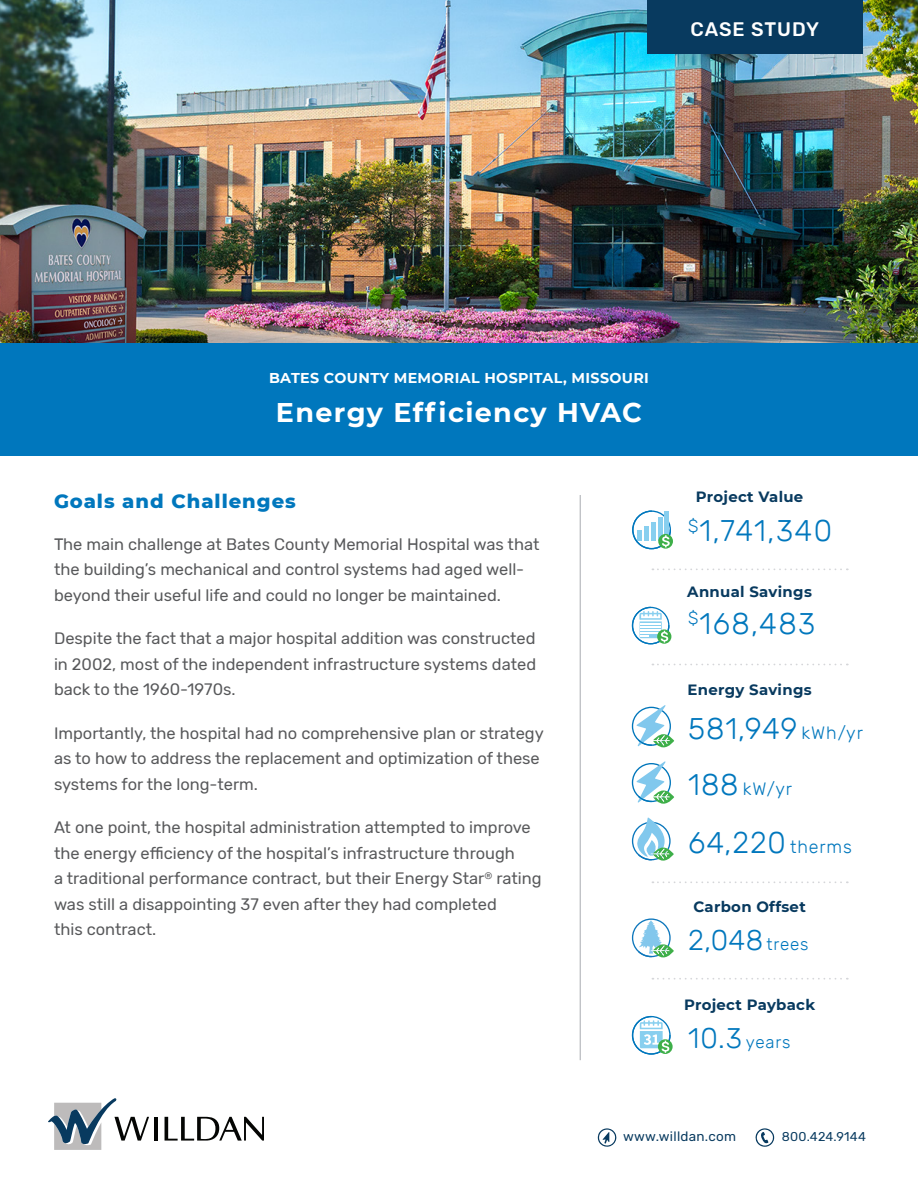
<style>
.page{position:relative;width:918px;height:1188px;background:#fff}
.page>*{position:absolute;margin:0;border:0;box-sizing:border-box;transform-origin:0 0}
.Stat{font:300 29.85px "Rubik";letter-spacing:.03em;color:#0077bd}
.Stat-2{font:300 28.35px "Rubik";color:#0077bd}
.Title__Project{font:700 27px "Montserrat";letter-spacing:.05em;color:#fff}
.Heading_1{font:800 19.5px "Montserrat";letter-spacing:.05em;color:#0077bd}
.t1{font:500 19.5px "Rubik";letter-spacing:.04em;color:#fff}
.Stat-3{font:300 17.85px "Rubik";color:#0077bd}
.Stat-4{font:300 16.95px "Rubik";letter-spacing:.05em;color:#0077bd}
.Body_Copy{font:16.5px/25.5px "Rubik";color:#57585a}
.Stat_Catergory_Headi{font:700 14.85px "Montserrat";letter-spacing:.02em;color:#083a5f}
.Title__Location{font:700 14.25px "Montserrat";letter-spacing:.025em;color:#fff}
.t2{font:13.5px "Rubik";letter-spacing:.02em;color:#083a5f}
.t3{font:12.75px "Rubik";letter-spacing:.02em;color:#083a5f}
.s1{font-size:17.85px}
.s2{font-size:29.85px}
.s3{font-size:16.95px}
.s4{font-size:28.35px}
</style>
<div class="page">
<hr style="left:154px;top:1117px;width:3px;height:24px;background:#040503">
<svg style="left:48px;top:1098px;width:101px;height:52px"></svg>
<svg style="left:165px;top:1117px;width:99px;height:24px"></svg>
<svg style="left:598px;top:1128px;width:19px;height:19px"></svg>
<svg style="left:755px;top:1128px;width:19px;height:19px"></svg>
<hr style="left:580px;top:495px;width:1px;height:565px;background:#b2b5b9">
<div style="left:657px;top:629px;width:14px;height:15px;background:#3eaf49;border-radius:50%"></div>
<svg style="left:632px;top:606px;width:38px;height:38px"></svg>
<svg style="left:632px;top:510px;width:40px;height:39px"></svg>
<svg style="left:632px;top:761px;width:42px;height:43px"></svg>
<svg style="left:632px;top:705px;width:42px;height:42px"></svg>
<svg style="left:632px;top:818px;width:42px;height:43px"></svg>
<svg style="left:632px;top:918px;width:42px;height:39px"></svg>
<svg style="left:658px;top:1039px;width:15px;height:15px"></svg>
<svg style="left:632px;top:1015px;width:39px;height:40px"></svg>
<svg style="left:652px;top:664px;width:196px;height:1px"></svg>
<svg style="left:652px;top:568px;width:196px;height:2px"></svg>
<svg style="left:652px;top:881px;width:196px;height:2px"></svg>
<svg style="left:652px;top:978px;width:196px;height:2px"></svg>
<img style="left:0;top:0;width:918px;height:343px">
<div style="left:0;top:343px;width:918px;height:113px;background:#0077bd"></div>
<div style="left:647px;top:0;width:216px;height:53px;background:#083a5f"></div>
<p class="t1" style="left:691px;top:18px;width:130px">CASE STUDY</p>
<p class="Title__Location" style="left:269px;top:368px;width:381px">BATES COUNTY MEMORIAL HOSPITAL, MISSOURI</p>
<p class="Title__Project" style="left:276px;top:393px;width:368px">Energy Efficiency HVAC</p>
<p class="Heading_1" style="left:54px;top:487px;width:243px">Goals and Challenges</p>
<p class="Body_Copy" style="left:54px;top:532px;width:487px">The main challenge at Bates County Memorial Hospital was that the building’s mechanical and control systems had aged well&shy;beyond their useful life and could no longer be maintained.</p>
<p class="Body_Copy" style="left:54px;top:626px;width:484px;text-align:justify">Despite the fact that a major hospital addition was constructed in 2002, most of the independent infrastructure systems dated back to the 1960-1970s.</p>
<p class="Body_Copy" style="left:54px;top:721px;width:491px">Importantly, the hospital had no comprehensive plan or strategy as to how to address the replacement and optimization of these systems for the long-term.</p>
<p class="Body_Copy" style="left:54px;top:815px;width:489px">At one point, the hospital administration attempted to improve the energy efficiency of the hospital’s infrastructure through<br>a traditional performance contract, but their Energy Star<sup>®</sup> rating was still a disappointing 37 even after they had completed<br>this contract.</p>
<p class="Stat_Catergory_Headi" style="left:696px;top:486px;width:109px">Project Value</p>
<p class="Stat" style="left:688px;top:514px;width:145px"><sup>$</sup>1,741,340</p>
<p class="Stat_Catergory_Headi" style="left:687px;top:581px;width:126px">Annual Savings</p>
<p class="Stat" style="left:688px;top:607px;width:129px"><sup>$</sup>168,483</p>
<p class="Stat_Catergory_Headi" style="left:688px;top:679px;width:126px">Energy Savings</p>
<p class="Stat" style="left:688px;top:712px;width:176px">581,949 <span class="s1">kWh/yr</span></p>
<p class="Stat-3" style="left:688px;top:779px;width:105px"><span class="s2">188</span> kW/yr</p>
<p class="Stat" style="left:688px;top:826px;width:165px">64,220 <span class="s1">therms</span></p>
<p class="Stat_Catergory_Headi" style="left:693px;top:896px;width:114px">Carbon Offset</p>
<p class="Stat-2" style="left:688px;top:924px;width:122px">2,048 <span class="s3">trees</span></p>
<p class="Stat_Catergory_Headi" style="left:684px;top:994px;width:133px">Project Payback</p>
<p class="Stat-4" style="left:688px;top:1032px;width:104px"><span class="s4">10.3</span> years</p>
<p class="t2" style="left:623px;top:1129px;width:114px">www.willdan.com</p>
<p class="t3" style="left:782px;top:1130px;width:86px">800.424.9144</p>
</div>
